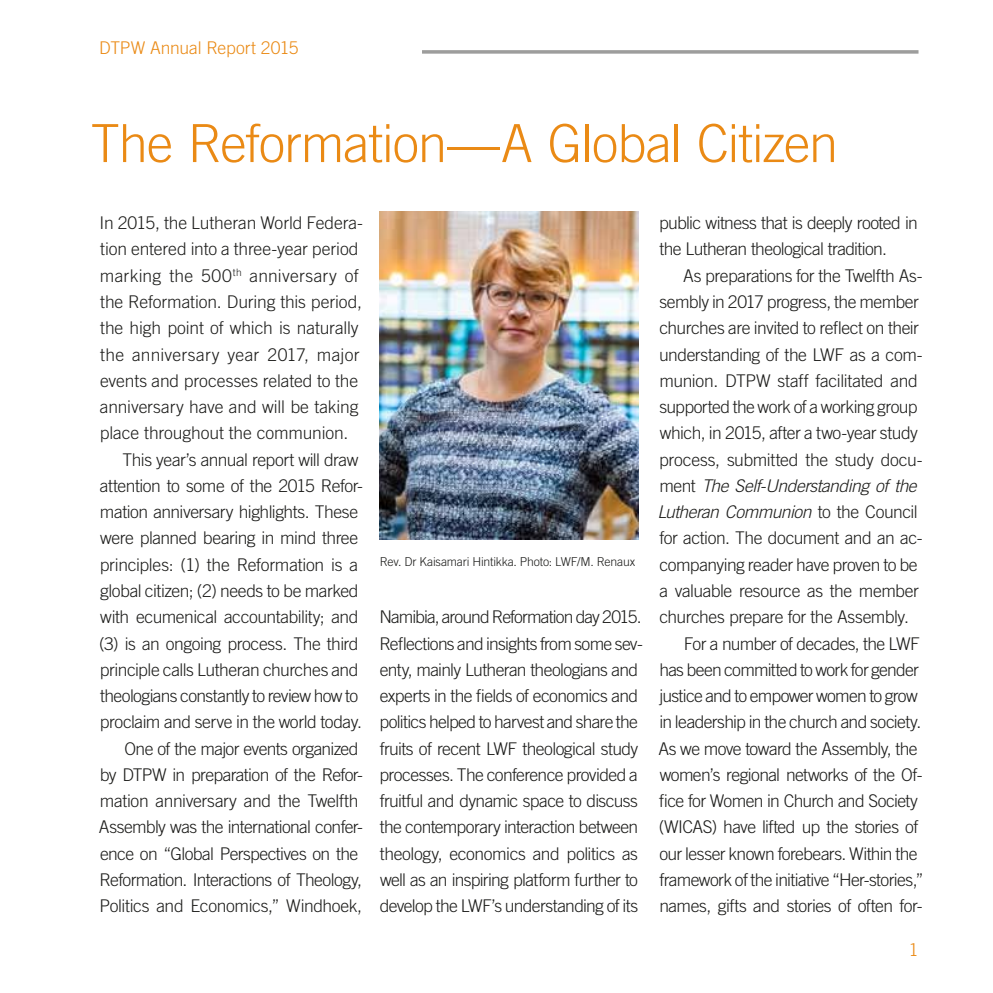
<style>
.page{position:relative;width:993px;height:993px;background:#fff}
.page>*{position:absolute;margin:0;border:0;box-sizing:border-box;transform-origin:0 0}
.t1{font:300 52.5px "Trade Gothic LT Std";letter-spacing:-.02em;color:#ea8a15}
.t2{font:300 17.5px/26.2px "Trade Gothic LT Std";letter-spacing:-.03em;color:#1d1d1b}
.t3{font:300 17.5px "Trade Gothic LT Std";letter-spacing:-.005em;color:#1d1d1b}
.t4{font:300 17.5px "Trade Gothic LT Std";letter-spacing:-.01em;color:#1d1d1b}
.t5{font:italic 300 17.5px "Trade Gothic LT Std";letter-spacing:-.03em;color:#1d1d1b}
.t6{font:300 17.5px "Trade Gothic LT Std";letter-spacing:.015em;color:#1d1d1b}
.t7{font:300 17.5px "Trade Gothic LT Std";letter-spacing:-.01em;color:#ea8a15}
.t8{font:300 12.25px "Trade Gothic LT Std";letter-spacing:-.015em;color:#1d1d1b}
.s1{font-style:normal}
</style>
<div class="page">
<svg style="left:422px;top:50px;width:496px;height:4px;background:#a8a8a8"></svg>
<img style="left:379px;top:211px;width:259px;height:328px">
<p class="t7" style="left:99px;top:37px;width:200px">DTPW Annual Report 2015</p>
<h1 class="t1" style="left:91px;top:112px;width:748px">The Reformation—A Global Citizen</h1>
<p class="t3" style="left:99px;top:212px;width:265px">In 2015, the Lutheran World Federa-</p>
<p class="t3" style="left:100px;top:239px;width:260px">tion entered into a three-year period</p>
<p class="t6" style="left:100px;top:265px;width:260px">marking the 500<sup>th</sup> anniversary of</p>
<p class="t3" style="left:100px;top:291px;width:263px">the Reformation. During this period,</p>
<p class="t4" style="left:100px;top:317px;width:260px">the high point of which is naturally</p>
<p class="t6" style="left:100px;top:344px;width:261px">the anniversary year 2017, major</p>
<p class="t3" style="left:100px;top:370px;width:259px">events and processes related to the</p>
<p class="t4" style="left:100px;top:396px;width:260px">anniversary have and will be taking</p>
<p class="t3" style="left:100px;top:422px;width:250px">place throughout the communion.</p>
<p class="t2" style="left:123px;top:446px;width:237px">This year’s annual report will draw</p>
<p class="t2" style="left:100px;top:472px;width:264px">attention to some of the 2015 Refor-</p>
<p class="t2" style="left:100px;top:498px;width:260px">mation anniversary highlights. These</p>
<p class="t2" style="left:100px;top:524px;width:259px">were planned bearing in mind three</p>
<p class="t2" style="left:100px;top:551px;width:260px">principles: (1) the Reformation is a</p>
<p class="t2" style="left:100px;top:577px;width:260px">global citizen; (2) needs to be marked</p>
<p class="t2" style="left:100px;top:603px;width:260px">with ecumenical accountability; and</p>
<p class="t2" style="left:99px;top:629px;width:261px">(3) is an ongoing process. The third</p>
<p class="t2" style="left:100px;top:656px;width:260px">principle calls Lutheran churches and</p>
<p class="t2" style="left:100px;top:682px;width:259px">theologians constantly to review how to</p>
<p class="t2" style="left:100px;top:708px;width:263px">proclaim and serve in the world today.</p>
<p class="t2" style="left:124px;top:734px;width:236px">One of the major events organized</p>
<p class="t2" style="left:100px;top:761px;width:265px">by DTPW in preparation of the Refor-</p>
<p class="t2" style="left:100px;top:787px;width:260px">mation anniversary and the Twelfth</p>
<p class="t2" style="left:99px;top:813px;width:265px">Assembly was the international confer-</p>
<p class="t2" style="left:100px;top:839px;width:259px">ence on “Global Perspectives on the</p>
<p class="t2" style="left:100px;top:866px;width:264px">Reformation. Interactions of Theology,</p>
<p class="t2" style="left:100px;top:892px;width:264px">Politics and Economics,” Windhoek,</p>
<p class="t8" style="left:380px;top:554px;width:257px">Rev. Dr Kaisamari Hintikka. Photo: LWF/M. Renaux</p>
<p class="t2" style="left:379px;top:603px;width:265px">Namibia, around Reformation day 2015.<br>Reflections and insights from some sev&shy;enty, mainly Lutheran theologians and experts in the fields of economics and politics helped to harvest and share the fruits of recent LWF theological study processes. The conference provided a fruitful and dynamic space to discuss the contemporary interaction between theology, economics and politics as well as an inspiring platform further to develop the LWF’s understanding of its</p>
<p class="t2" style="left:659px;top:209px;width:260px">public witness that is deeply rooted in the Lutheran theological tradition.</p>
<p class="t2" style="left:683px;top:262px;width:241px">As preparations for the Twelfth As-</p>
<p class="t2" style="left:659px;top:288px;width:261px">sembly in 2017 progress, the member</p>
<p class="t2" style="left:659px;top:314px;width:261px">churches are invited to reflect on their</p>
<p class="t2" style="left:659px;top:341px;width:265px">understanding of the LWF as a com-</p>
<p class="t2" style="left:659px;top:367px;width:260px">munion. DTPW staff facilitated and</p>
<p class="t2" style="left:659px;top:393px;width:259px">supported the work of a working group</p>
<p class="t2" style="left:659px;top:419px;width:260px">which, in 2015, after a two-year study</p>
<p class="t2" style="left:659px;top:446px;width:265px">process, submitted the study docu-</p>
<p class="t5" style="left:659px;top:475px;width:259px"><span class="s1">ment</span> The Self-Understanding of the</p>
<p class="t5" style="left:657px;top:501px;width:261px">Lutheran Communion <span class="s1">to the Council</span></p>
<p class="t2" style="left:659px;top:524px;width:264px">for action. The document and an ac-</p>
<p class="t2" style="left:659px;top:551px;width:259px">companying reader have proven to be</p>
<p class="t2" style="left:659px;top:577px;width:261px">a valuable resource as the member</p>
<p class="t2" style="left:659px;top:603px;width:251px">churches prepare for the Assembly.</p>
<p class="t2" style="left:683px;top:629px;width:237px">For a number of decades, the LWF</p>
<p class="t2" style="left:659px;top:656px;width:261px">has been committed to work for gender</p>
<p class="t2" style="left:659px;top:682px;width:260px">justice and to empower women to grow</p>
<p class="t2" style="left:659px;top:708px;width:263px">in leadership in the church and society.</p>
<p class="t2" style="left:658px;top:734px;width:260px">As we move toward the Assembly, the</p>
<p class="t2" style="left:659px;top:761px;width:264px">women’s regional networks of the Of-</p>
<p class="t2" style="left:659px;top:787px;width:260px">fice for Women in Church and Society</p>
<p class="t2" style="left:658px;top:813px;width:261px">(WICAS) have lifted up the stories of</p>
<p class="t2" style="left:659px;top:839px;width:259px">our lesser known forebears. Within the</p>
<p class="t2" style="left:659px;top:866px;width:266px">framework of the initiative “Her-stories,”</p>
<p class="t2" style="left:659px;top:892px;width:264px">names, gifts and stories of often for-</p>
<p class="t7" style="left:908px;top:939px;width:11px">1</p>
</div>
